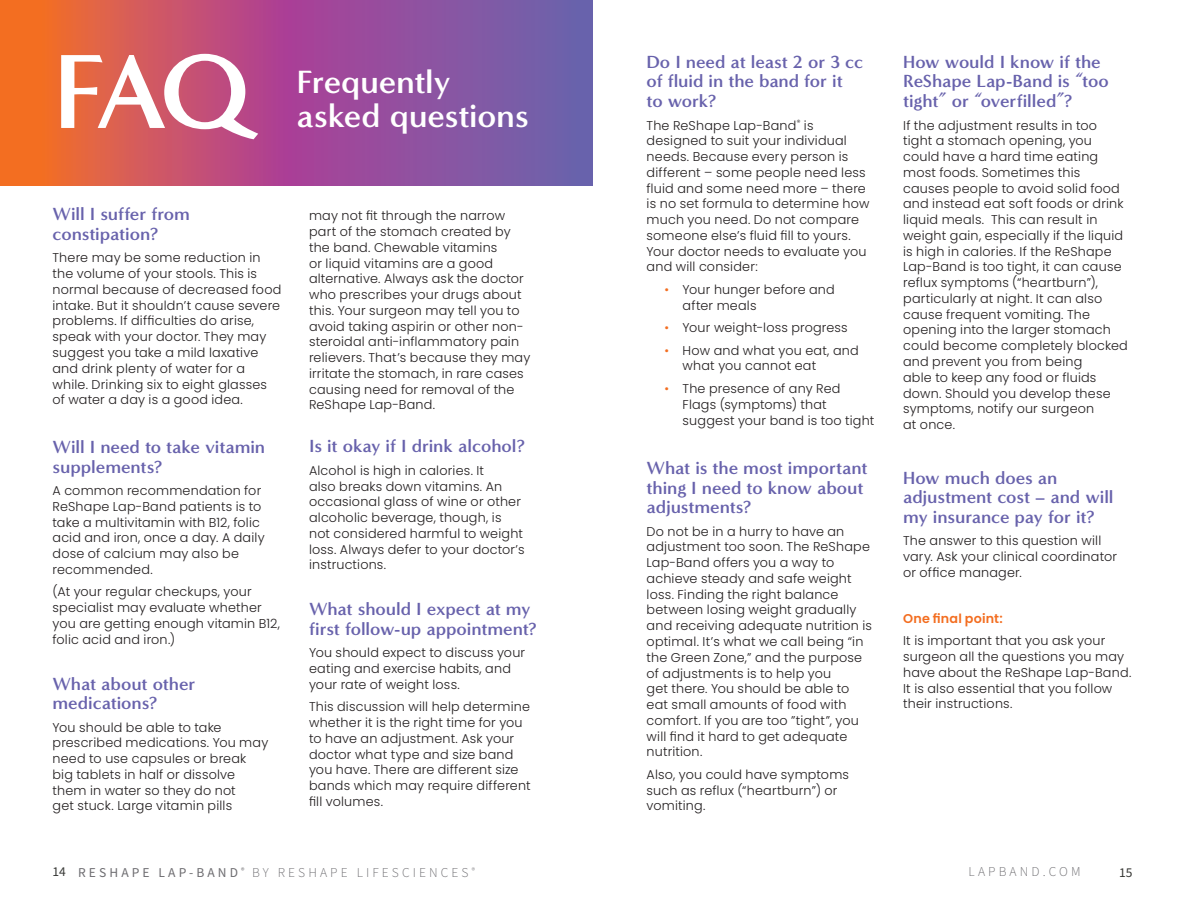
<style>
.page{position:relative;width:1189px;height:919px;background:#fff}
.page>*{position:absolute;margin:0;border:0;box-sizing:border-box;transform-origin:0 0}
.t1{font:700 108px "Minerva Modern";color:#fff}
.t2{font:700 33px "Minerva Modern";letter-spacing:-.01em;color:#fff}
.t3{font:700 18px/19.5px "Minerva Modern";letter-spacing:-.005em;color:#6862ac}
.t4{font:300 13.5px "Source Sans Pro";letter-spacing:.23em;color:#6e6d71}
.t5{font:13.5px "Source Sans Pro";color:#373835}
.t6{font:300 12.75px/15.8px "Poppins";letter-spacing:.015em;color:#231f20}
.t7{font:600 12.75px "Poppins";letter-spacing:.01em;color:#f36e21}
.s1{color:#f36e21}
.s2{font-weight:400}
</style>
<div class="page">
<svg style="left:0;top:0;width:593px;height:185px;background:#ad567e"></svg>
<p class="t1" style="left:53px;top:27px;width:197px">FAQ</p>
<p class="t2" style="left:297px;top:62px;width:156px">Frequently</p>
<p class="t2" style="left:297px;top:96px;width:234px">asked questions</p>
<p class="t3" style="left:53px;top:204px;width:139px">Will I suffer from constipation?</p>
<p class="t6" style="left:53px;top:250px;width:230px">There may be some reduction in the volume of your stools. This is normal because of decreased food intake. But it shouldn’t cause severe problems. If difficulties do arise, speak with your doctor. They may suggest you take a mild laxative and drink plenty of water for a while. Drinking six to eight glasses of water a day is a good idea.</p>
<p class="t3" style="left:53px;top:437px;width:214px">Will I need to take vitamin supplements?</p>
<p class="t6" style="left:53px;top:482px;width:214px">A common recommendation for<br>ReShape Lap-Band patients is to take a multivitamin with B12, folic acid and iron, once a day. A daily dose of calcium may also be recommended.</p>
<p class="t6" style="left:53px;top:584px;width:229px">(At your regular checkups, your specialist may evaluate whether you are getting enough vitamin B12, folic acid and iron.)</p>
<p class="t3" style="left:53px;top:673px;width:144px">What about other medications?</p>
<p class="t6" style="left:53px;top:719px;width:217px">You should be able to take prescribed medications. You may need to use capsules or break big tablets in half or dissolve them in water so they do not<br>get stuck. Large vitamin pills</p>
<p class="t6" style="left:309px;top:208px;width:223px">may not fit through the narrow part of the stomach created by the band. Chewable vitamins<br>or liquid vitamins are a good alternative. Always ask the doctor who prescribes your drugs about this. Your surgeon may tell you to avoid taking aspirin or other non&shy;steroidal anti-inflammatory pain relievers. That’s because they may irritate the stomach, in rare cases causing need for removal of the<br>ReShape Lap-Band.</p>
<p class="t3" style="left:309px;top:436px;width:217px">Is it okay if I drink alcohol?</p>
<p class="t6" style="left:309px;top:462px;width:217px">Alcohol is high in calories. It<br>also breaks down vitamins. An occasional glass of wine or other alcoholic beverage, though, is not considered harmful to weight loss. Always defer to your doctor’s instructions.</p>
<p class="t3" style="left:309px;top:599px;width:229px">What should I expect at my first follow-up appointment?</p>
<p class="t6" style="left:309px;top:644px;width:218px">You should expect to discuss your eating and exercise habits, and your rate of weight loss.</p>
<p class="t6" style="left:309px;top:698px;width:223px">This discussion will help determine whether it is the right time for you to have an adjustment. Ask your doctor what type and size band you have. There are different size bands which may require different fill volumes.</p>
<p class="t3" style="left:647px;top:52px;width:218px">Do I need at least 2 or 3 cc of fluid in the band for it to work?</p>
<p class="t6" style="left:647px;top:117px;width:224px">The ReShape Lap-Band<sup>®</sup> is designed to suit your individual needs. Because every person is different – some people need less fluid and some need more – there is no set formula to determine how much you need. Do not compare someone else’s fluid fill to yours.<br>Your doctor needs to evaluate you and will consider:</p>
<p class="t6" style="left:683px;top:281px;width:154px;text-indent:-18px"><span class="s1">•</span> Your hunger before and after meals</p>
<p class="t6" style="left:665px;top:320px;width:185px"><span class="s1">•</span> Your weight-loss progress</p>
<p class="t6" style="left:683px;top:342px;width:178px;text-indent:-18px"><span class="s1">•</span> How and what you eat, and what you cannot eat</p>
<p class="t6" style="left:683px;top:380px;width:193px;text-indent:-18px"><span class="s1">•</span> The presence of any Red<br>Flags (symptoms) that suggest your band is too tight</p>
<p class="t3" style="left:647px;top:458px;width:222px">What is the most important thing I need to know about adjustments?</p>
<p class="t6" style="left:647px;top:523px;width:227px">Do not be in a hurry to have an adjustment too soon. The ReShape<br>Lap-Band offers you a way to achieve steady and safe weight loss. Finding the right balance between losing weight gradually and receiving adequate nutrition is optimal. It’s what we call being “in the Green Zone,” and the purpose of adjustments is to help you<br>get there. You should be able to eat small amounts of food with comfort. If you are too ”tight”, you will find it hard to get adequate nutrition.</p>
<p class="t6" style="left:647px;top:766px;width:204px">Also, you could have symptoms such as reflux (“heartburn”) or vomiting.</p>
<p class="t3" style="left:903px;top:52px;width:207px">How would I know if the<br>ReShape Lap-Band is “too tight” or “overfilled”?</p>
<p class="t6" style="left:903px;top:117px;width:226px">If the adjustment results in too tight a stomach opening, you could have a hard time eating most foods. Sometimes this causes people to avoid solid food and instead eat soft foods or drink liquid meals. This can result in weight gain, especially if the liquid is high in calories. If the ReShape<br>Lap-Band is too tight, it can cause reflux symptoms (“heartburn”), particularly at night. It can also cause frequent vomiting. The opening into the larger stomach could become completely blocked and prevent you from being<br>able to keep any food or fluids down. Should you develop these symptoms, notify our surgeon<br>at once.</p>
<p class="t3" style="left:903px;top:468px;width:212px">How much does an adjustment cost – and will my insurance pay for it?</p>
<p class="t6" style="left:903px;top:533px;width:215px">The answer to this question will vary. Ask your clinical coordinator or office manager.</p>
<p class="t7" style="left:903px;top:610px;width:101px">One final point:</p>
<p class="t6" style="left:903px;top:632px;width:230px">It is important that you ask your surgeon all the questions you may have about the ReShape Lap-Band.<br>It is also essential that you follow their instructions.</p>
<p class="t5" style="left:53px;top:862px;width:15px">14</p>
<p class="t4" style="left:78px;top:863px;width:398px"><span class="s2">RESHAPE LAP-BAND</span> <sup>®</sup> BY RESHAPE LIFESCIENCES <sup>®</sup></p>
<p class="t4" style="left:968px;top:862px;width:114px">LAPBAND.COM</p>
<p class="t5" style="left:1119px;top:863px;width:15px">15</p>
</div>
